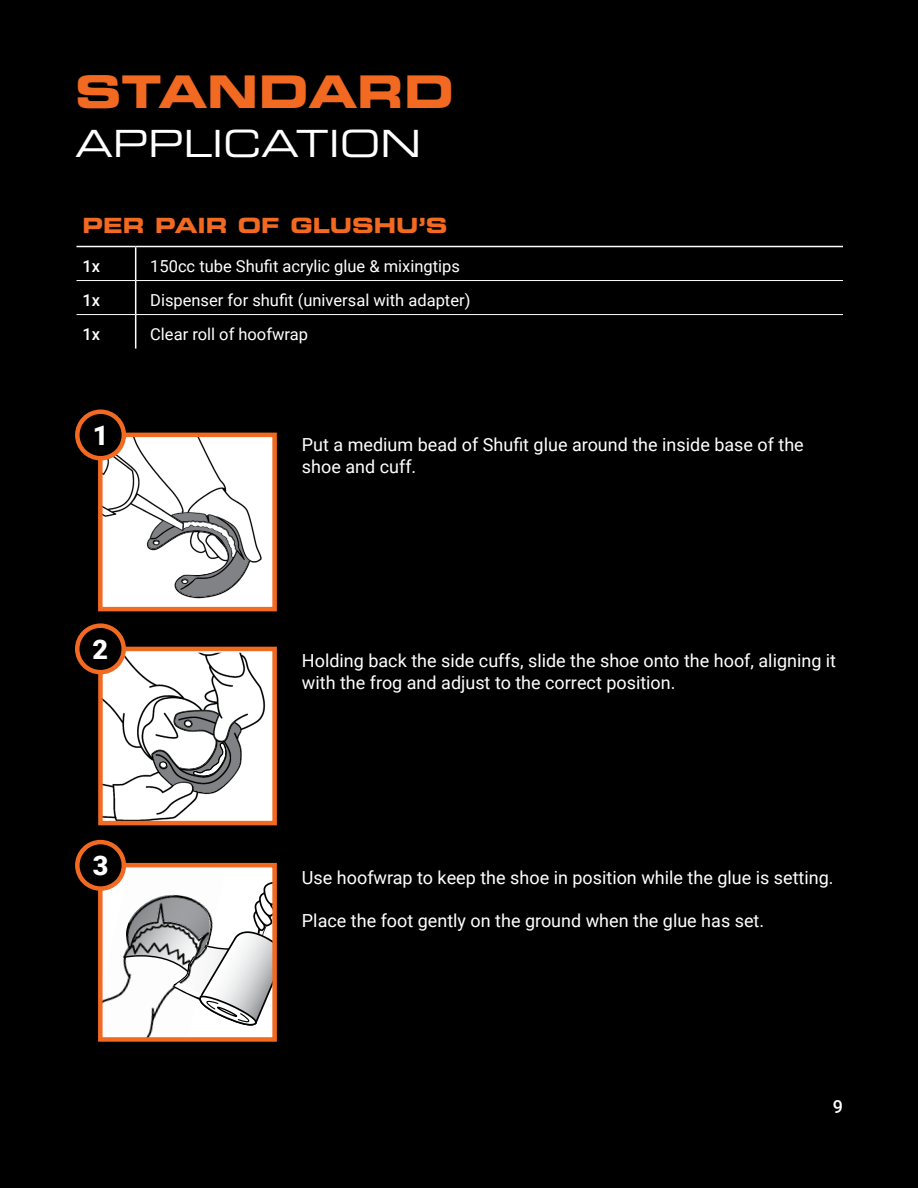
<style>
.page{position:relative;width:918px;height:1188px;background:#000}
.page>*{position:absolute;margin:0;border:0;box-sizing:border-box;transform-origin:0 0}
.t1{font:45px "Eurostile Bold Extended Two";color:#f26921}
.t2{font:37.5px "Eurostile Extended Two";color:#fff}
.t3{font:900 27px "Roboto";color:#fff}
.t4{font:21px "Eurostile Bold Extended Two";color:#f26921}
.t5{font:18px/21.6px "Roboto";color:#fff}
.t6{font:500 18px "Roboto";color:#fff}
.t7{font:16.5px "Roboto";color:#fff}
.t8{font:500 16.5px "Roboto";color:#fff}
</style>
<div class="page">
<hr style="left:135px;top:247px;width:1px;height:33px;background:#fff">
<hr style="left:135px;top:281px;width:1px;height:33px;background:#fff">
<hr style="left:135px;top:315px;width:1px;height:34px;background:#fff">
<hr style="left:76px;top:246px;width:60px;height:1px;background:#fff">
<hr style="left:136px;top:246px;width:707px;height:1px;background:#fff">
<hr style="left:76px;top:280px;width:60px;height:1px;background:#fff">
<hr style="left:136px;top:280px;width:707px;height:1px;background:#fff">
<hr style="left:76px;top:314px;width:60px;height:1px;background:#fff">
<hr style="left:136px;top:314px;width:707px;height:1px;background:#fff">
<div style="left:100px;top:435px;width:169px;height:172px;background:#fff"></div>
<img style="left:103px;top:438px;width:159px;height:161px">
<img style="left:146px;top:513px;width:104px;height:84px">
<div style="left:98px;top:433px;width:179px;height:178px;border:4px solid #f26921"></div>
<div style="left:77px;top:412px;width:47px;height:46px;background:#000;border-radius:50%"></div>
<div style="left:75px;top:410px;width:51px;height:51px;border:4px solid #f26921;border-radius:50%"></div>
<div style="left:100px;top:865px;width:175px;height:174px;background:#fff"></div>
<img style="left:103px;top:871px;width:50px;height:166px">
<svg style="left:117px;top:880px;width:155px;height:150px"></svg>
<div style="left:98px;top:863px;width:179px;height:179px;border:4px solid #f26921"></div>
<div style="left:77px;top:842px;width:47px;height:47px;background:#000;border-radius:50%"></div>
<div style="left:75px;top:840px;width:51px;height:51px;border:4px solid #f26921;border-radius:50%"></div>
<div style="left:100px;top:649px;width:175px;height:174px;background:#fff"></div>
<img style="left:103px;top:653px;width:163px;height:167px">
<img style="left:153px;top:711px;width:90px;height:82px">
<img style="left:193px;top:743px;width:33px;height:34px">
<div style="left:98px;top:647px;width:179px;height:178px;border:4px solid #f26921"></div>
<div style="left:77px;top:626px;width:47px;height:46px;background:#000;border-radius:50%"></div>
<div style="left:75px;top:623px;width:51px;height:51px;border:4px solid #f26921;border-radius:50%"></div>
<h1 class="t1" style="left:75px;top:60px;width:381px">STANDARD</h1>
<h2 class="t2" style="left:75px;top:118px;width:348px">APPLICATION</h2>
<p class="t4" style="left:82px;top:211px;width:367px">PER PAIR OF GLUSHU’S</p>
<p class="t8" style="left:82px;top:255px;width:19px">1x</p>
<p class="t7" style="left:150px;top:255px;width:311px">150cc tube Shufit acrylic glue &amp; mixingtips</p>
<p class="t8" style="left:82px;top:289px;width:19px">1x</p>
<p class="t7" style="left:150px;top:289px;width:322px">Dispenser for shufit (universal with adapter)</p>
<p class="t8" style="left:82px;top:323px;width:19px">1x</p>
<p class="t7" style="left:150px;top:323px;width:159px">Clear roll of hoofwrap</p>
<h3 class="t3" style="left:93px;top:416px;width:17px">1</h3>
<h3 class="t3" style="left:93px;top:630px;width:17px">2</h3>
<h3 class="t3" style="left:93px;top:846px;width:17px">3</h3>
<p class="t5" style="left:302px;top:433px;width:503px">Put a medium bead of Shufit glue around the inside base of the shoe and cuff.</p>
<p class="t5" style="left:302px;top:649px;width:536px">Holding back the side cuffs, slide the shoe onto the hoof, aligning it with the frog and adjust to the correct position.</p>
<p class="t5" style="left:302px;top:866px;width:533px">Use hoofwrap to keep the shoe in position while the glue is setting.</p>
<p class="t5" style="left:302px;top:909px;width:464px">Place the foot gently on the ground when the glue has set.</p>
<p class="t6" style="left:833px;top:1094px;width:12px">9</p>
</div>
